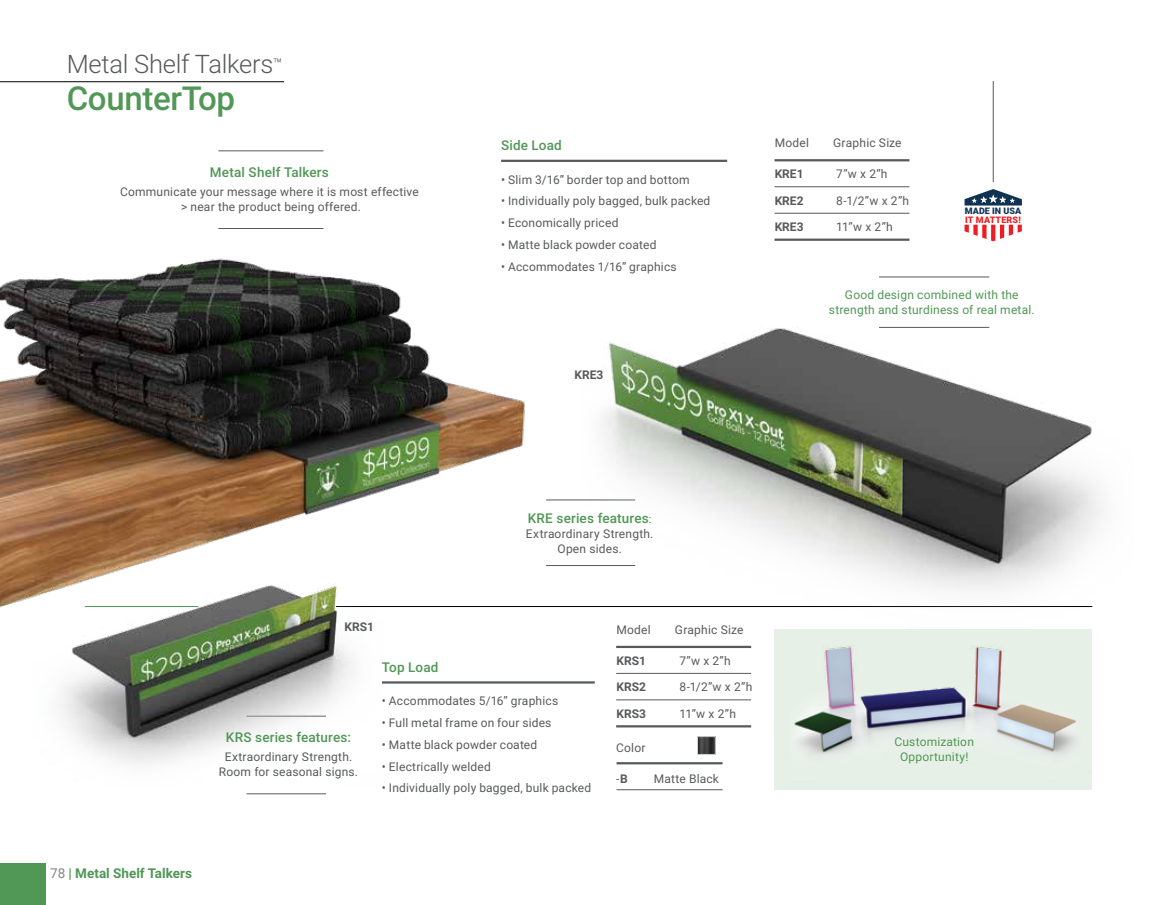
<style>
.page{position:relative;width:1161px;height:905px;background:#fff}
.page>*{position:absolute;margin:0;border:0;box-sizing:border-box;transform-origin:0 0}
.t1{font:500 33px "Roboto";letter-spacing:-.01em;color:#519756}
.t2{font:300 25.5px "Roboto";letter-spacing:-.01em;color:#58595b}
.t3{font:500 13.5px "Roboto";letter-spacing:.01em;color:#519756}
.t4{font:700 13.5px "Roboto";color:#519756}
.t5{font:12px/15px "Roboto";letter-spacing:.015em;color:#58595b;text-align:center}
.t6{font:12px/15px "Roboto";letter-spacing:.015em;color:#519756;text-align:center}
.t7{font:700 12px "Roboto";color:#58595b}
.t8{font:900 9px "Roboto";letter-spacing:.02em;color:#ed1d24}
.t9{font:900 9px "Roboto";letter-spacing:.005em;color:#0f3253}
.s1{font-weight:400;font-size:11.25px}
.s2{font-weight:700}
.s3{font-weight:400;color:#808285}
</style>
<div class="page">
<div style="left:774px;top:629px;width:318px;height:160px;background:#e7f0e6"></div>
<hr style="left:336px;top:606px;width:756px;height:1px;background:#000">
<hr style="left:218px;top:150px;width:105px;height:1px;background:#58595b">
<hr style="left:218px;top:228px;width:105px;height:1px;background:#58595b">
<img style="left:580px;top:326px;width:522px;height:321px">
<img style="left:0;top:258px;width:525px;height:350px">
<div style="left:0;top:863px;width:46px;height:41px;background:#519756"></div>
<hr style="left:0;top:81px;width:284px;height:1px;background:#000">
<hr style="left:501px;top:160px;width:226px;height:2px;background:#58595b">
<hr style="left:879px;top:276px;width:110px;height:1px;background:#58595b">
<hr style="left:879px;top:327px;width:110px;height:1px;background:#58595b">
<hr style="left:546px;top:499px;width:89px;height:1px;background:#58595b">
<hr style="left:546px;top:565px;width:89px;height:1px;background:#58595b">
<hr style="left:774px;top:159px;width:135px;height:2px;background:#58595b">
<hr style="left:774px;top:186px;width:135px;height:1px;background:#58595b">
<hr style="left:774px;top:213px;width:135px;height:1px;background:#58595b">
<hr style="left:774px;top:238px;width:135px;height:3px;background:#58595b">
<hr style="left:382px;top:681px;width:213px;height:2px;background:#58595b">
<img style="left:791px;top:603px;width:311px;height:187px">
<hr style="left:616px;top:645px;width:135px;height:3px;background:#58595b">
<hr style="left:616px;top:673px;width:135px;height:1px;background:#58595b">
<hr style="left:616px;top:699px;width:135px;height:1px;background:#58595b">
<hr style="left:616px;top:725px;width:135px;height:2px;background:#58595b">
<img style="left:699px;top:738px;width:15px;height:14px">
<div style="left:697px;top:736px;width:19px;height:18px;border:1px solid #d1d3d4"></div>
<hr style="left:617px;top:762px;width:106px;height:2px;background:#58595b">
<hr style="left:617px;top:789px;width:106px;height:1px;background:#58595b">
<img style="left:32px;top:559px;width:368px;height:205px">
<hr style="left:85px;top:606px;width:113px;height:1px;background:#519756">
<hr style="left:247px;top:715px;width:79px;height:1px;background:#58595b">
<hr style="left:247px;top:793px;width:79px;height:1px;background:#58595b">
<hr style="left:993px;top:81px;width:1px;height:101px;background:#58595b">
<svg style="left:965px;top:225px;width:57px;height:16px"></svg>
<svg style="left:965px;top:189px;width:57px;height:16px"></svg>
<h2 class="t2" style="left:67px;top:46px;width:217px">Metal Shelf Talkers<sup>™</sup></h2>
<h1 class="t1" style="left:67px;top:75px;width:170px">CounterTop</h1>
<p class="t3" style="left:210px;top:162px;width:121px">Metal Shelf Talkers</p>
<p class="t5" style="left:120px;top:183px;width:300px">Communicate your message where it is most effective &gt; near the product being offered.</p>
<p class="t3" style="left:501px;top:136px;width:62px">Side Load</p>
<p class="t5" style="left:501px;top:171px;width:190px">• Slim 3/16” border top and bottom</p>
<p class="t5" style="left:501px;top:193px;width:211px">• Individually poly bagged, bulk packed</p>
<p class="t5" style="left:501px;top:215px;width:119px">• Economically priced</p>
<p class="t5" style="left:501px;top:237px;width:157px">• Matte black powder coated</p>
<p class="t5" style="left:501px;top:258px;width:177px">• Accommodates 1/16” graphics</p>
<p class="t7" style="left:575px;top:367px;width:30px">KRE3</p>
<p class="t5" style="left:775px;top:135px;width:36px">Model</p>
<p class="t5" style="left:833px;top:135px;width:70px">Graphic Size</p>
<p class="t7" style="left:775px;top:166px;width:30px">KRE1</p>
<p class="t5" style="left:836px;top:166px;width:53px">7”w x 2”h</p>
<p class="t7" style="left:775px;top:192px;width:30px">KRE2</p>
<p class="t5" style="left:836px;top:192px;width:74px">8-1/2”w x 2”h</p>
<p class="t7" style="left:775px;top:218px;width:30px">KRE3</p>
<p class="t5" style="left:836px;top:219px;width:58px">11”w x 2”h</p>
<p class="t9" style="left:965px;top:205px;width:58px">MADE IN USA</p>
<p class="t8" style="left:965px;top:213px;width:57px">IT MATTERS!</p>
<p class="t6" style="left:829px;top:286px;width:207px">Good design combined with the strength and sturdiness of real metal.</p>
<p class="t3" style="left:528px;top:509px;width:126px">KRE series features<span class="s1">:</span></p>
<p class="t5" style="left:526px;top:526px;width:129px">Extraordinary Strength.<br>Open sides.</p>
<p class="t7" style="left:345px;top:618px;width:31px">KRS1</p>
<p class="t3" style="left:226px;top:727px;width:127px">KRS series features:</p>
<p class="t5" style="left:219px;top:748px;width:141px">Extraordinary Strength.<br>Room for seasonal signs.</p>
<p class="t3" style="left:382px;top:657px;width:58px">Top Load</p>
<p class="t5" style="left:382px;top:693px;width:178px">• Accommodates 5/16” graphics</p>
<p class="t5" style="left:382px;top:715px;width:171px">• Full metal frame on four sides</p>
<p class="t5" style="left:382px;top:736px;width:157px">• Matte black powder coated</p>
<p class="t5" style="left:382px;top:758px;width:110px">• Electrically welded</p>
<p class="t5" style="left:382px;top:780px;width:211px">• Individually poly bagged, bulk packed</p>
<p class="t5" style="left:616px;top:621px;width:36px">Model</p>
<p class="t5" style="left:675px;top:621px;width:70px">Graphic Size</p>
<p class="t7" style="left:616px;top:652px;width:31px">KRS1</p>
<p class="t5" style="left:679px;top:652px;width:53px">7”w x 2”h</p>
<p class="t7" style="left:616px;top:678px;width:31px">KRS2</p>
<p class="t5" style="left:679px;top:679px;width:74px">8-1/2”w x 2”h</p>
<p class="t7" style="left:616px;top:705px;width:31px">KRS3</p>
<p class="t5" style="left:679px;top:705px;width:58px">11”w x 2”h</p>
<p class="t5" style="left:616px;top:739px;width:31px">Color</p>
<p class="t5" style="left:616px;top:770px;width:13px">-<span class="s2">B</span></p>
<p class="t5" style="left:654px;top:770px;width:67px">Matte Black</p>
<p class="t4" style="left:50px;top:864px;width:143px"><span class="s3">78</span> | Metal Shelf Talkers</p>
<p class="t6" style="left:894px;top:733px;width:81px">Customization<br>Opportunity!</p>
</div>
